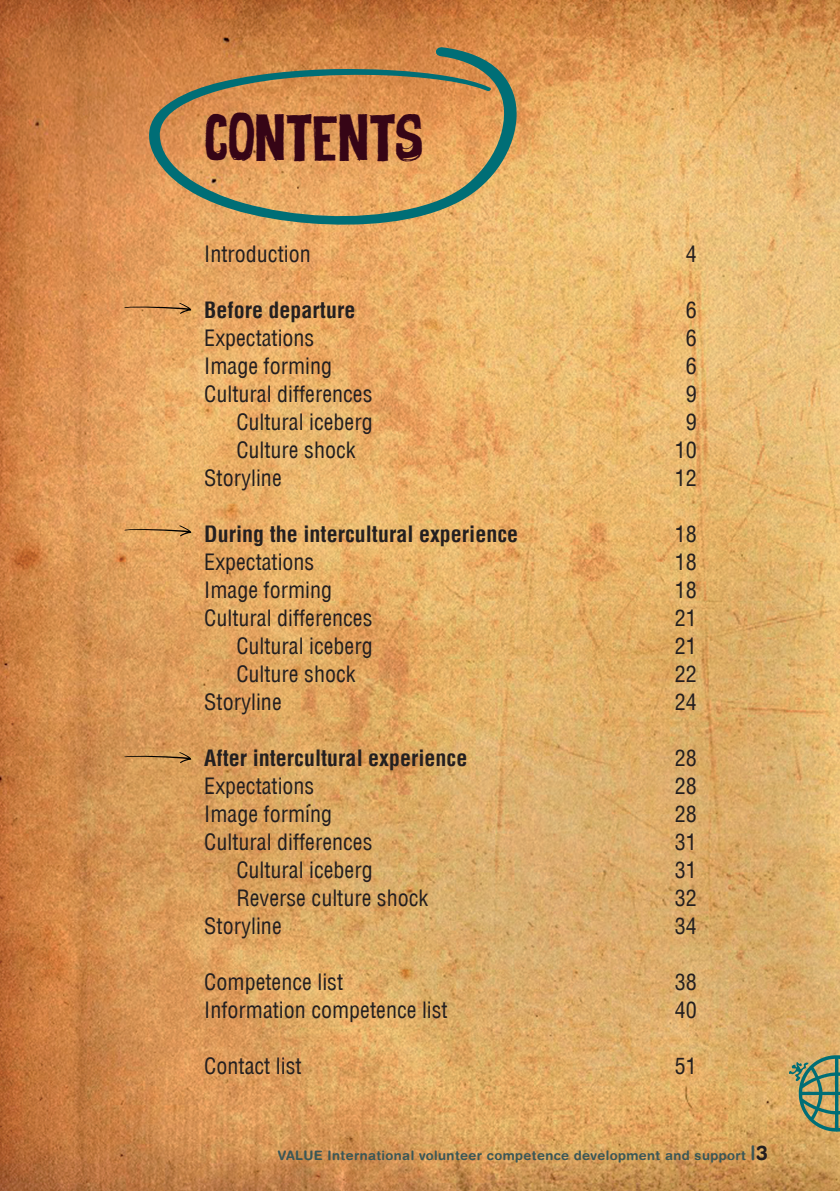
<style>
.page{position:relative;width:840px;height:1191px;background:#fff}
.page>*{position:absolute;margin:0;border:0;box-sizing:border-box;transform-origin:0 0}
.t1{font:30px "Cheap Potatoes";color:#360516}
.t2{font:condensed 22px "Helvetica LT";color:#231f20}
.t3{font:700 condensed 22px "Helvetica LT";color:#231f20}
.t4{font:700 13px "Helvetica Rounded LT";letter-spacing:.03em;color:#3b5756}
.s1{font-size:20px}
.s2{font-size:20px;color:#231f20}
</style>
<div class="page">
<img style="left:0;top:0;width:839px;height:1191px">
<img style="left:776px;top:1051px;width:63px;height:84px">
<svg style="left:139px;top:46px;width:378px;height:181px;background:#c7955b"></svg>
<svg style="left:122px;top:303px;width:70px;height:11px"></svg>
<svg style="left:122px;top:525px;width:70px;height:12px"></svg>
<svg style="left:122px;top:752px;width:70px;height:11px"></svg>
<h1 class="t1" style="left:204px;top:122px;width:220px">CONTENTS</h1>
<p class="t2" style="left:204px;top:240px;width:108px">Introduction</p>
<p class="t2" style="left:685px;top:240px;width:12px">4</p>
<p class="t3" style="left:204px;top:296px;width:152px">Before departure</p>
<p class="t2" style="left:685px;top:296px;width:12px">6</p>
<p class="t2" style="left:204px;top:324px;width:111px">Expectations</p>
<p class="t2" style="left:685px;top:324px;width:12px">6</p>
<p class="t2" style="left:204px;top:352px;width:129px">Image forming</p>
<p class="t2" style="left:685px;top:352px;width:12px">6</p>
<p class="t2" style="left:204px;top:380px;width:169px">Cultural differences</p>
<p class="t2" style="left:685px;top:380px;width:12px">9</p>
<p class="t2" style="left:236px;top:408px;width:138px">Cultural iceberg</p>
<p class="t2" style="left:685px;top:408px;width:12px">9</p>
<p class="t2" style="left:236px;top:436px;width:121px">Culture shock</p>
<p class="t2" style="left:674px;top:436px;width:23px">10</p>
<p class="t2" style="left:204px;top:464px;width:79px">Storyline</p>
<p class="t2" style="left:674px;top:464px;width:23px">12</p>
<p class="t3" style="left:204px;top:520px;width:315px">During the intercultural experience</p>
<p class="t2" style="left:674px;top:520px;width:23px">18</p>
<p class="t2" style="left:204px;top:548px;width:111px">Expectations</p>
<p class="t2" style="left:674px;top:548px;width:23px">18</p>
<p class="t2" style="left:204px;top:576px;width:129px">Image forming</p>
<p class="t2" style="left:674px;top:576px;width:23px">18</p>
<p class="t2" style="left:204px;top:604px;width:169px">Cultural differences</p>
<p class="t2" style="left:674px;top:604px;width:23px">21</p>
<p class="t2" style="left:236px;top:632px;width:138px">Cultural iceberg</p>
<p class="t2" style="left:674px;top:632px;width:23px">21</p>
<p class="t2" style="left:236px;top:660px;width:121px">Culture shock</p>
<p class="t2" style="left:674px;top:660px;width:23px">22</p>
<p class="t2" style="left:204px;top:688px;width:79px">Storyline</p>
<p class="t2" style="left:674px;top:688px;width:23px">24</p>
<p class="t3" style="left:204px;top:744px;width:264px">After intercultural experience</p>
<p class="t2" style="left:674px;top:744px;width:23px">28</p>
<p class="t2" style="left:204px;top:772px;width:111px">Expectations</p>
<p class="t2" style="left:674px;top:772px;width:23px">28</p>
<p class="t2" style="left:204px;top:800px;width:129px">Image forming</p>
<p class="t2" style="left:674px;top:800px;width:23px">28</p>
<p class="t2" style="left:204px;top:828px;width:169px">Cultural differences</p>
<p class="t2" style="left:674px;top:828px;width:23px">31</p>
<p class="t2" style="left:236px;top:856px;width:138px">Cultural iceberg</p>
<p class="t2" style="left:674px;top:856px;width:23px">31</p>
<p class="t2" style="left:236px;top:884px;width:193px">Reverse culture shock</p>
<p class="t2" style="left:674px;top:884px;width:23px">32</p>
<p class="t2" style="left:204px;top:912px;width:79px">Storyline</p>
<p class="t2" style="left:674px;top:912px;width:23px">34</p>
<p class="t2" style="left:204px;top:968px;width:140px">Competence list</p>
<p class="t2" style="left:674px;top:968px;width:23px">38</p>
<p class="t2" style="left:204px;top:996px;width:245px">Information competence list</p>
<p class="t2" style="left:674px;top:996px;width:23px">40</p>
<p class="t2" style="left:204px;top:1052px;width:99px">Contact list</p>
<p class="t2" style="left:674px;top:1052px;width:23px">51</p>
<p class="t4" style="left:277px;top:1147px;width:491px">VALUE International volunteer competence development and support <span class="s1">|</span><span class="s2">3</span></p>
</div>
